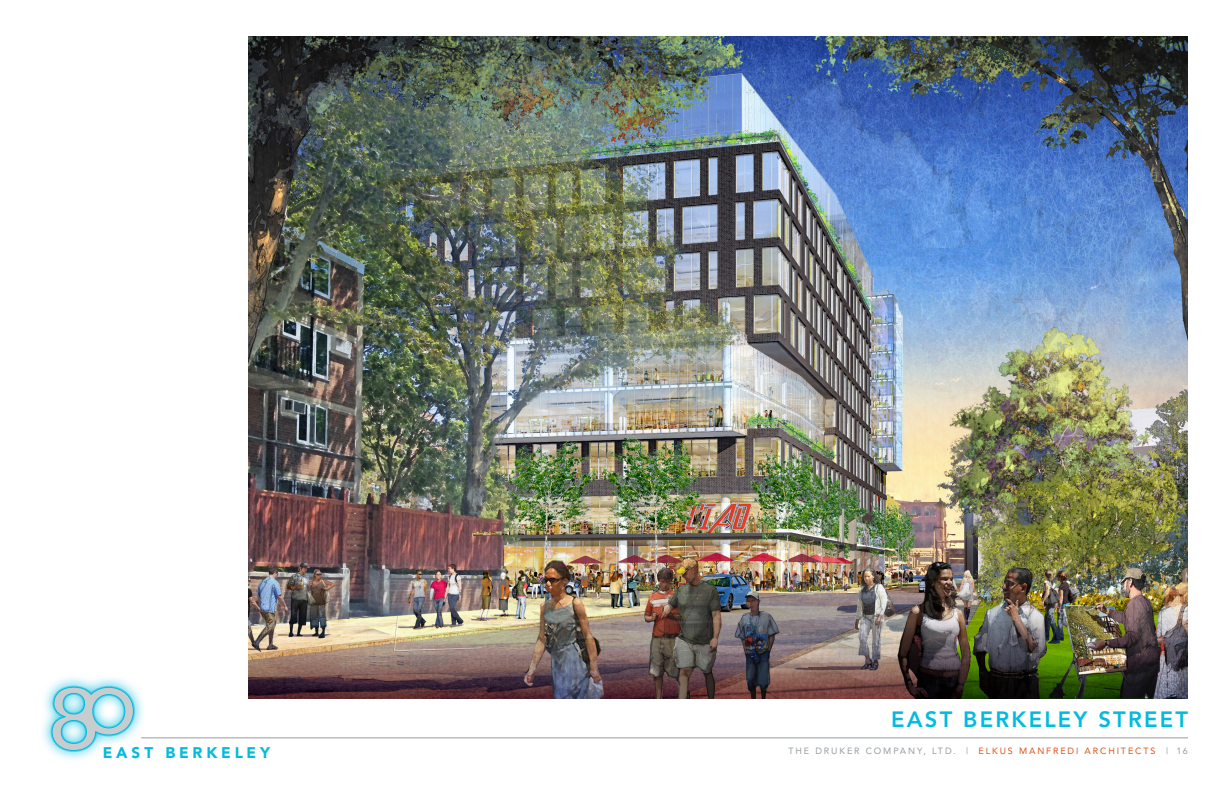
<style>
.page{position:relative;width:1224px;height:792px;background:#fff}
.page>*{position:absolute;margin:0;border:0;box-sizing:border-box;transform-origin:0 0}
.TITLES{font:800 22px "Avenir";letter-spacing:.1em;color:#02bbdf}
.t1{font:900 15.3px "Avenir";letter-spacing:.255em;color:#02bbdf}
.t2{font:9px "Avenir";letter-spacing:.21em;color:#959ca1}
.s1{color:#d9531c}
</style>
<div class="page">
<img style="left:248px;top:36px;width:940px;height:663px">
<svg style="left:43px;top:677px;width:103px;height:83px"></svg>
<svg style="left:51px;top:686px;width:84px;height:66px"></svg>
<hr style="left:141px;top:738px;width:1047px;height:1px;background:#959ca1">
<p class="TITLES" style="left:891px;top:706px;width:298px">EAST BERKELEY STREET</p>
<h2 class="t1" style="left:103px;top:743px;width:169px">EAST BERKELEY</h2>
<p class="t2" style="left:788px;top:746px;width:401px">THE DRUKER COMPANY, LTD. | <span class="s1">ELKUS MANFREDI ARCHITECTS</span> | 16</p>
</div>
